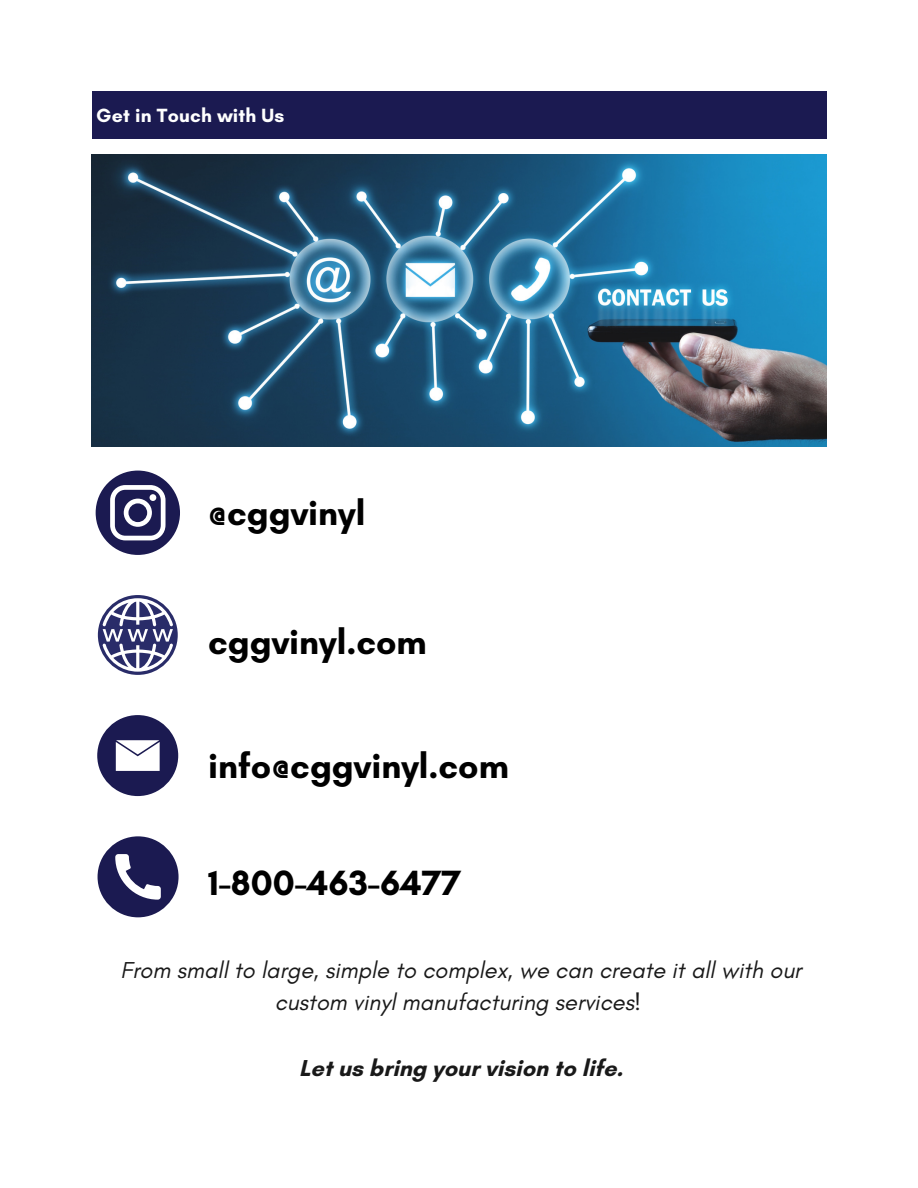
<style>
.page{position:relative;width:918px;height:1188px;background:#fff}
.page>*{position:absolute;margin:0;border:0;box-sizing:border-box;transform-origin:0 0}
.t1{font:700 35.7px "Glacial Indifference";color:#000}
.t2{font:italic 23.4px/32.7px "Glacial Indifference";color:#191919;text-align:center}
.t3{font:700 23.4px "Glacial Indifference";color:#191919}
.t4{font:700 19.5px "Glacial Indifference";letter-spacing:.01em;color:#fff}
</style>
<div class="page">
<div style="left:92px;top:92px;width:734px;height:47px;background:#1b1a51"></div>
<img style="left:92px;top:154px;width:734px;height:293px">
<svg style="left:98px;top:595px;width:80px;height:80px"></svg>
<div style="left:97px;top:715px;width:81px;height:81px;background:#1b1a51;border-radius:50%"></div>
<svg style="left:116px;top:740px;width:44px;height:31px"></svg>
<svg style="left:98px;top:836px;width:81px;height:81px"></svg>
<svg style="left:96px;top:471px;width:84px;height:84px"></svg>
<p class="t4" style="left:96px;top:104px;width:190px">Get in Touch with Us</p>
<h1 class="t1" style="left:208px;top:491px;width:159px">@cggvinyl</h1>
<h1 class="t1" style="left:208px;top:620px;width:220px">cggvinyl.com</h1>
<h1 class="t1" style="left:208px;top:744px;width:302px">info@cggvinyl.com</h1>
<h1 class="t1" style="left:208px;top:861px;width:254px">1-800-463-6477</h1>
<p class="t2" style="left:121px;top:953px;width:682px">From small to large, simple to complex, we can create it all with our custom vinyl manufacturing services!</p>
<p class="t3" style="left:299px;top:1053px;width:325px">Let us bring your vision to life.</p>
</div>
